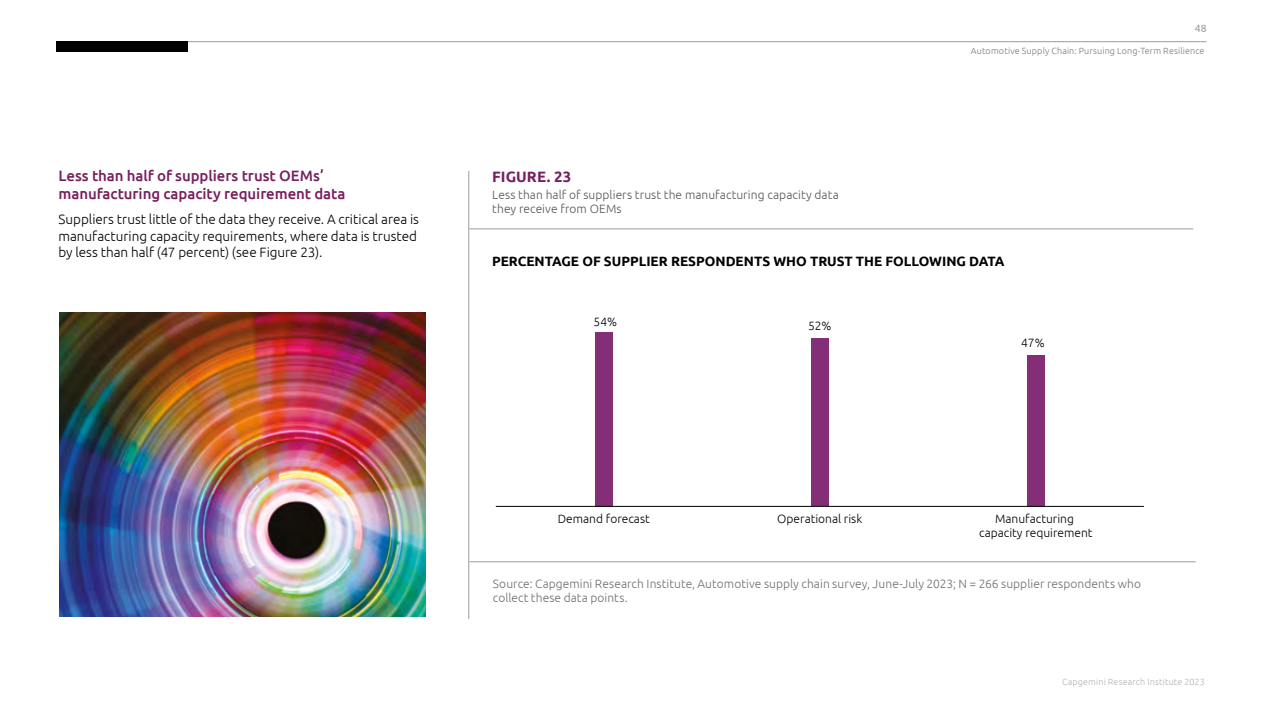
<style>
.page{position:relative;width:1263px;height:711px;background:#fff}
.page>*{position:absolute;margin:0;border:0;box-sizing:border-box;transform-origin:0 0}
.t1{font:500 15px/18px "Ubuntu";letter-spacing:-.005em;color:#781f60}
.t2{font:700 15px "Ubuntu";letter-spacing:.005em;color:#781f60}
.t3{font:300 13.5px/16.5px "Ubuntu";color:#000}
.t4{font:700 13.5px "Ubuntu";color:#000}
.t5{font:300 12px/14.4px "Ubuntu";letter-spacing:.005em;color:#706f6f}
.t6{font:300 12px/13.5px "Ubuntu";letter-spacing:.005em;color:#575756}
.t7{font:300 12px/13.5px "Ubuntu";color:#000;text-align:center}
.t8{font:10.5px "Ubuntu";color:#9d9d9c}
.t9{font:300 9px "Ubuntu";letter-spacing:.015em;color:#7c7b7b}
.t10{font:300 9px "Ubuntu";letter-spacing:.015em;color:#b3b2b2}
</style>
<div class="page">
<hr style="left:468px;top:171px;width:1px;height:447px;background:#9d9d9c">
<hr style="left:469px;top:228px;width:724px;height:1px;background:#9d9d9c">
<hr style="left:469px;top:561px;width:727px;height:1px;background:#9d9d9c">
<img style="left:59px;top:313px;width:367px;height:303px">
<div style="left:595px;top:332px;width:17px;height:174px;background:#832e77"></div>
<div style="left:811px;top:338px;width:17px;height:168px;background:#832e77"></div>
<div style="left:1027px;top:354px;width:17px;height:152px;background:#832e77"></div>
<hr style="left:496px;top:505px;width:648px;height:1px;background:#000">
<hr style="left:57px;top:41px;width:1149px;height:1px;background:#9d9d9c">
<div style="left:56px;top:41px;width:131px;height:11px;background:#000"></div>
<p class="t1" style="left:58px;top:166px;width:289px">Less than half of suppliers trust OEMs’ manufacturing capacity requirement data</p>
<p class="t3" style="left:58px;top:211px;width:362px">Suppliers trust little of the data they receive. A critical area is manufacturing capacity requirements, where data is trusted by less than half (47 percent) (see Figure 23).</p>
<p class="t8" style="left:1195px;top:21px;width:14px">48</p>
<p class="t2" style="left:492px;top:167px;width:81px">FIGURE. 23</p>
<p class="t6" style="left:492px;top:188px;width:348px">Less than half of suppliers trust the manufacturing capacity data they receive from OEMs</p>
<p class="t9" style="left:971px;top:45px;width:235px">Automotive Supply Chain: Pursuing Long-Term Resilience</p>
<p class="t4" style="left:492px;top:253px;width:514px">PERCENTAGE OF SUPPLIER RESPONDENTS WHO TRUST THE FOLLOWING DATA</p>
<p class="t7" style="left:594px;top:314px;width:25px">54%</p>
<p class="t7" style="left:808px;top:318px;width:25px">52%</p>
<p class="t7" style="left:558px;top:511px;width:93px">Demand forecast</p>
<p class="t7" style="left:777px;top:511px;width:87px">Operational risk</p>
<p class="t7" style="left:1021px;top:335px;width:25px">47%</p>
<p class="t7" style="left:979px;top:511px;width:115px">Manufacturing capacity requirement</p>
<p class="t5" style="left:493px;top:575px;width:650px">Source: Capgemini Research Institute, Automotive supply chain survey, June-July 2023; N = 266 supplier respondents who collect these data points.</p>
<p class="t10" style="left:1062px;top:676px;width:144px">Capgemini Research Institute 2023</p>
</div>
